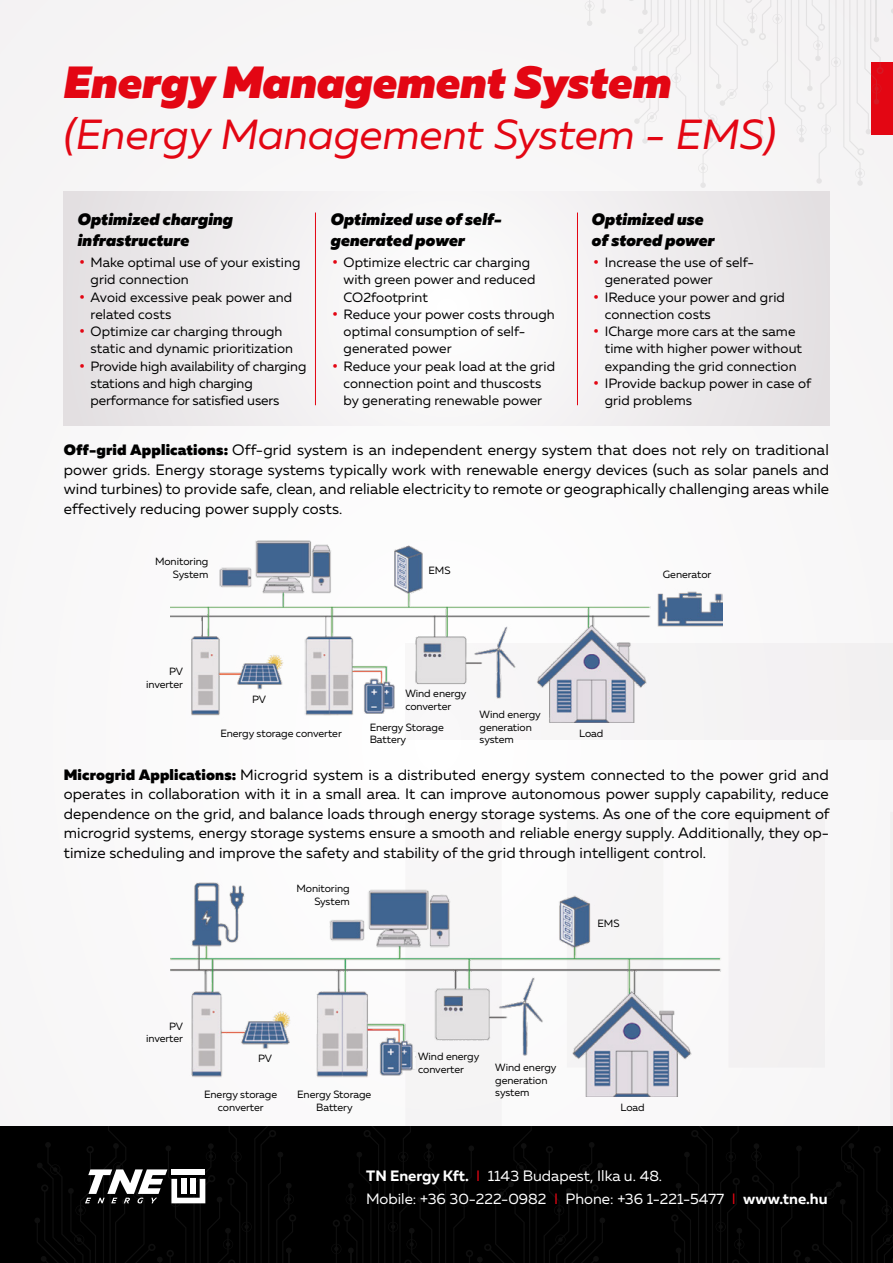
<style>
.page{position:relative;width:893px;height:1263px;background:#f8f7f8}
.page>*{position:absolute;margin:0;border:0;box-sizing:border-box;transform-origin:0 0}
.t1{font:italic 900 45px "Muller";letter-spacing:-.005em;color:#e30613}
.t2{font:italic 42px "Muller";letter-spacing:-.005em;color:#e30613}
.t3{font:italic 900 16.5px/21px "Muller";color:#000}
.t4{font:15px/19.5px "Muller";letter-spacing:.005em;color:#000;text-align:justify}
.t5{font:15px/22.5px "Muller";color:#fff}
.t6{font:13.5px/17.2px "Muller";letter-spacing:.005em;color:#000}
.t7{font:10.5px/12.6px "Muller";letter-spacing:-.005em;color:#000}
.s1{font-family:"ITC Avant Garde Std";font-weight:600;color:#e30613}
.s2{font-weight:900}
.s3{font-weight:700}
.s4{color:#e30613}
</style>
<div class="page">
<div style="left:405px;top:643px;width:488px;height:96px;background:#f3f1f3"></div>
<svg style="left:629px;top:0;width:62px;height:144px"></svg>
<svg style="left:585px;top:0;width:21px;height:26px"></svg>
<svg style="left:698px;top:0;width:195px;height:188px"></svg>
<div style="left:0;top:1127px;width:893px;height:136px;background:#000"></div>
<svg style="left:544px;top:1142px;width:61px;height:121px"></svg>
<svg style="left:453px;top:1127px;width:84px;height:136px"></svg>
<svg style="left:333px;top:1127px;width:113px;height:136px"></svg>
<svg style="left:871px;top:1146px;width:22px;height:117px"></svg>
<svg style="left:781px;top:1127px;width:83px;height:136px"></svg>
<svg style="left:671px;top:1127px;width:103px;height:136px"></svg>
<img style="left:170px;top:540px;width:553px;height:183px">
<img style="left:170px;top:882px;width:551px;height:214px">
<svg style="left:64px;top:191px;width:765px;height:235px"></svg>
<svg style="left:35px;top:1127px;width:261px;height:136px"></svg>
<hr style="left:315px;top:213px;width:1px;height:192px;background:#e30613">
<hr style="left:577px;top:213px;width:1px;height:192px;background:#e30613">
<h1 class="t1" style="left:64px;top:54px;width:610px">Energy Management System</h1>
<h2 class="t2" style="left:64px;top:108px;width:714px">(Energy Management System - EMS)</h2>
<p class="t3" style="left:78px;top:208px;width:157px">Optimized charging infrastructure</p>
<p class="t6" style="left:91px;top:254px;width:211px;text-indent:-13px"><span class="s1">•</span> Make optimal use of your existing grid connection</p>
<p class="t6" style="left:91px;top:288px;width:203px;text-indent:-13px"><span class="s1">•</span> Avoid excessive peak power and related costs</p>
<p class="t6" style="left:91px;top:323px;width:204px;text-indent:-13px"><span class="s1">•</span> Optimize car charging through static and dynamic prioritization</p>
<p class="t6" style="left:91px;top:357px;width:217px;text-indent:-13px"><span class="s1">•</span> Provide high availability of charging stations and high charging performance for satisfied users</p>
<p class="t3" style="left:331px;top:208px;width:173px">Optimized use of self&shy;generated power</p>
<p class="t6" style="left:344px;top:254px;width:193px;text-indent:-13px"><span class="s1">•</span> Optimize electric car charging with green power and reduced<br>CO2footprint</p>
<p class="t6" style="left:344px;top:305px;width:213px;text-indent:-13px"><span class="s1">•</span> Reduce your power costs through optimal consumption of self&shy;generated power</p>
<p class="t6" style="left:331px;top:357px;width:226px;text-align:center"><span class="s1">•</span> Reduce your peak load at the grid connection point and thuscosts<br>by generating renewable power</p>
<p class="t3" style="left:592px;top:208px;width:124px">Optimized use of stored power</p>
<p class="t6" style="left:605px;top:254px;width:151px;text-indent:-13px"><span class="s1">•</span> Increase the use of self&shy;generated power</p>
<p class="t6" style="left:605px;top:288px;width:182px;text-indent:-13px"><span class="s1">•</span> IReduce your power and grid connection costs</p>
<p class="t6" style="left:605px;top:323px;width:199px;text-indent:-13px"><span class="s1">•</span> ICharge more cars at the same time with higher power without expanding the grid connection</p>
<p class="t6" style="left:605px;top:374px;width:208px;text-indent:-13px"><span class="s1">•</span> IProvide backup power in case of grid problems</p>
<p class="t4" style="left:64px;top:440px;width:767px"><span class="s2">Off-grid Applications:</span> Off-grid system is an independent energy system that does not rely on traditional power grids. Energy storage systems typically work with renewable energy devices (such as solar panels and wind turbines) to provide safe, clean, and reliable electricity to remote or geographically challenging areas while effectively reducing power supply costs.</p>
<p class="t7" style="left:155px;top:555px;width:55px;text-align:right">Monitoring<br>System</p>
<p class="t7" style="left:428px;top:564px;width:24px">EMS</p>
<p class="t7" style="left:146px;top:665px;width:39px;text-align:right">PV inverter</p>
<p class="t7" style="left:252px;top:692px;width:15px">PV</p>
<p class="t7" style="left:220px;top:727px;width:123px">Energy storage converter</p>
<p class="t7" style="left:405px;top:687px;width:63px">Wind energy converter</p>
<p class="t7" style="left:370px;top:721px;width:76px">Energy Storage<br>Battery</p>
<p class="t7" style="left:480px;top:708px;width:63px">Wind energy generation system</p>
<p class="t7" style="left:579px;top:727px;width:26px">Load</p>
<p class="t7" style="left:663px;top:567px;width:50px">Generator</p>
<p class="t4" style="left:64px;top:765px;width:767px"><span class="s2">Microgrid Applications:</span> Microgrid system is a distributed energy system connected to the power grid and operates in collaboration with it in a small area. It can improve autonomous power supply capability, reduce dependence on the grid, and balance loads through energy storage systems. As one of the core equipment of microgrid systems, energy storage systems ensure a smooth and reliable energy supply. Additionally, they op&shy;timize scheduling and improve the safety and stability of the grid through intelligent control.</p>
<p class="t7" style="left:296px;top:882px;width:55px;text-align:right">Monitoring<br>System</p>
<p class="t7" style="left:597px;top:917px;width:24px">EMS</p>
<p class="t7" style="left:146px;top:1020px;width:39px;text-align:right">PV inverter</p>
<p class="t7" style="left:258px;top:1052px;width:15px">PV</p>
<p class="t7" style="left:204px;top:1088px;width:75px;text-align:center">Energy storage converter</p>
<p class="t7" style="left:297px;top:1088px;width:76px;text-align:center">Energy Storage<br>Battery</p>
<p class="t7" style="left:418px;top:1050px;width:63px">Wind energy converter</p>
<p class="t7" style="left:495px;top:1061px;width:63px">Wind energy generation system</p>
<p class="t7" style="left:621px;top:1100px;width:26px">Load</p>
<p class="t5" style="left:366px;top:1164px;width:463px"><span class="s3">TN Energy Kft.</span> <span class="s4">I</span> 1143 Budapest, Ilka u. 48.<br>Mobile: +36 30-222-0982 <span class="s4">I</span> Phone: +36 1-221-5477 <span class="s4">I</span> <span class="s3">www.tne.hu</span></p>
</div>
